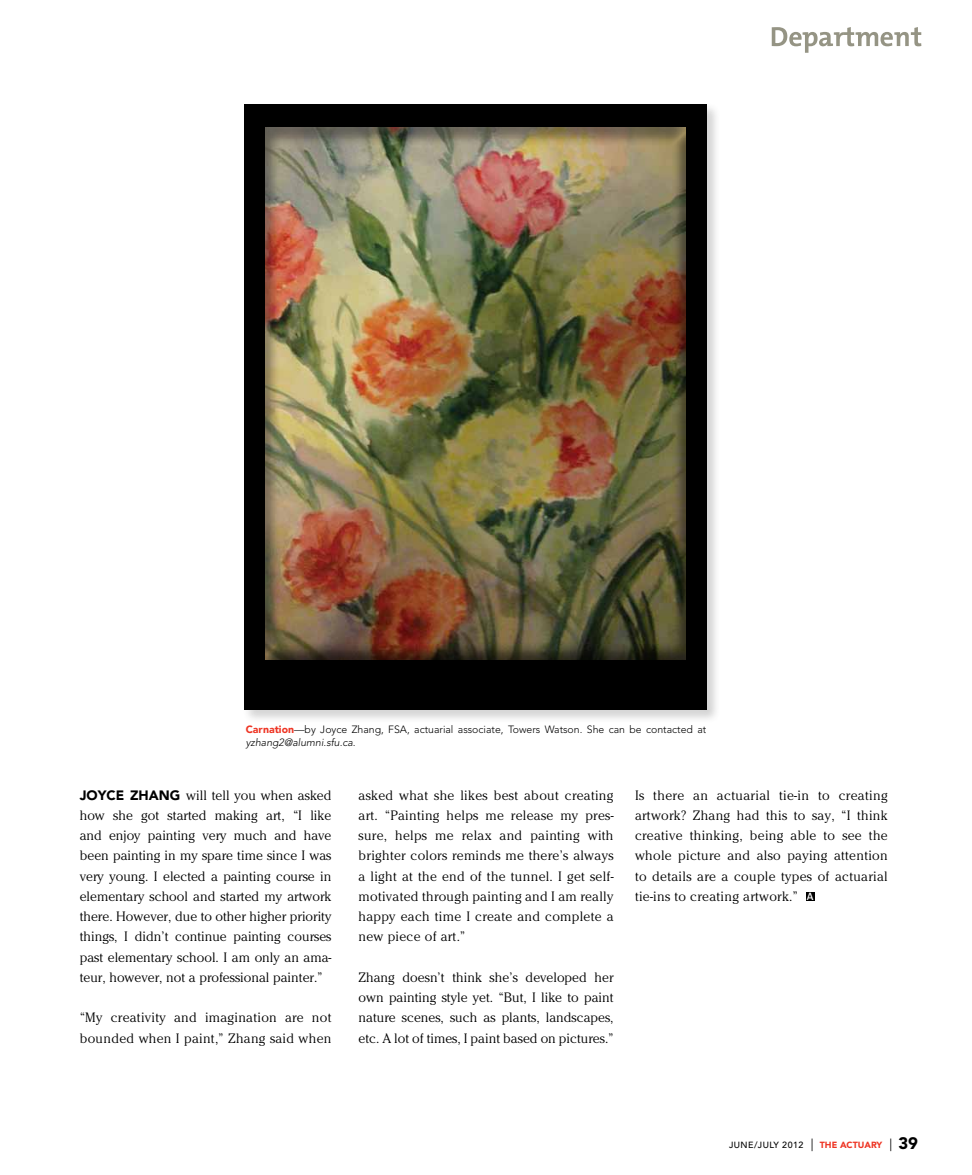
<style>
.page{position:relative;width:972px;height:1175px;background:#fff}
.page>*{position:absolute;margin:0;border:0;box-sizing:border-box;transform-origin:0 0}
.t1{font:300 13.5px/20.2px "Cheltenham Std";letter-spacing:.02em;color:#000;text-align:justify}
.t2{font:300 10.5px/12.8px "Avenir";color:#000}
.t3{font:500 8.85px "Avenir";letter-spacing:.05em;color:#000}
.s1{font-weight:900;color:#ee3524}
.s2{font-style:italic}
.s3{font-family:"Avenir";font-weight:900}
.s4{font-family:"The Mix B6";font-weight:600;font-size:10.8px;color:#fff}
.s5{font-weight:400;font-size:12.6px}
.s6{font-weight:900;font-size:16.65px}
</style>
<div class="page">
<div style="left:243px;top:102px;width:479px;height:622px;background:#fbfbfb"></div>
<div style="left:234px;top:94px;width:482px;height:624px;background:#fff;opacity:.3"></div>
<div style="left:244px;top:104px;width:462px;height:605px;background:#000"></div>
<div style="left:265px;top:129px;width:422px;height:530px;background:#000;opacity:.75"></div>
<svg style="left:772px;top:27px;width:149px;height:26px"></svg>
<div style="left:806px;top:892px;width:9px;height:8px;background:#000"></div>
<p class="t2" style="left:246px;top:723px;width:462px"><span class="s1">CARNATION</span>—by Joyce Zhang, FSA, actuarial associate, Towers Watson. She can be contacted at <span class="s2">yzhang2@alumni.sfu.ca.</span></p>
<p class="t1" style="left:80px;top:784px;width:253px"><span class="s3">JOYCE ZHANG</span> will tell you when asked how she got started making art, “I like and enjoy painting very much and have been painting in my spare time since I was very young. I elected a painting course in elementary school and started my artwork there. However, due to other higher priority things, I didn’t continue painting courses past elementary school. I am only an ama&shy;teur, however, not a professional painter.”</p>
<p class="t1" style="left:80px;top:1007px;width:253px">“My creativity and imagination are not bounded when I paint,” Zhang said when</p>
<p class="t1" style="left:359px;top:784px;width:257px">asked what she likes best about creating art. “Painting helps me release my pres&shy;sure, helps me relax and painting with brighter colors reminds me there’s always a light at the end of the tunnel. I get self&shy;motivated through painting and I am really happy each time I create and complete a new piece of art.”</p>
<p class="t1" style="left:359px;top:967px;width:257px">Zhang doesn’t think she’s developed her own painting style yet. “But, I like to paint nature scenes, such as plants, landscapes, etc. A lot of times, I paint based on pictures.”</p>
<p class="t1" style="left:635px;top:784px;width:254px">Is there an actuarial tie-in to creating artwork? Zhang had this to say, “I think creative thinking, being able to see the whole picture and also paying attention to details are a couple types of actuarial tie-ins to creating artwork.” <span class="s4">A</span></p>
<p class="t3" style="left:729px;top:1139px;width:190px">JUNE/JULY 2012 <span class="s5">|</span> <span class="s1">THE ACTUARY</span> <span class="s5">|</span> <span class="s6">39</span></p>
</div>
